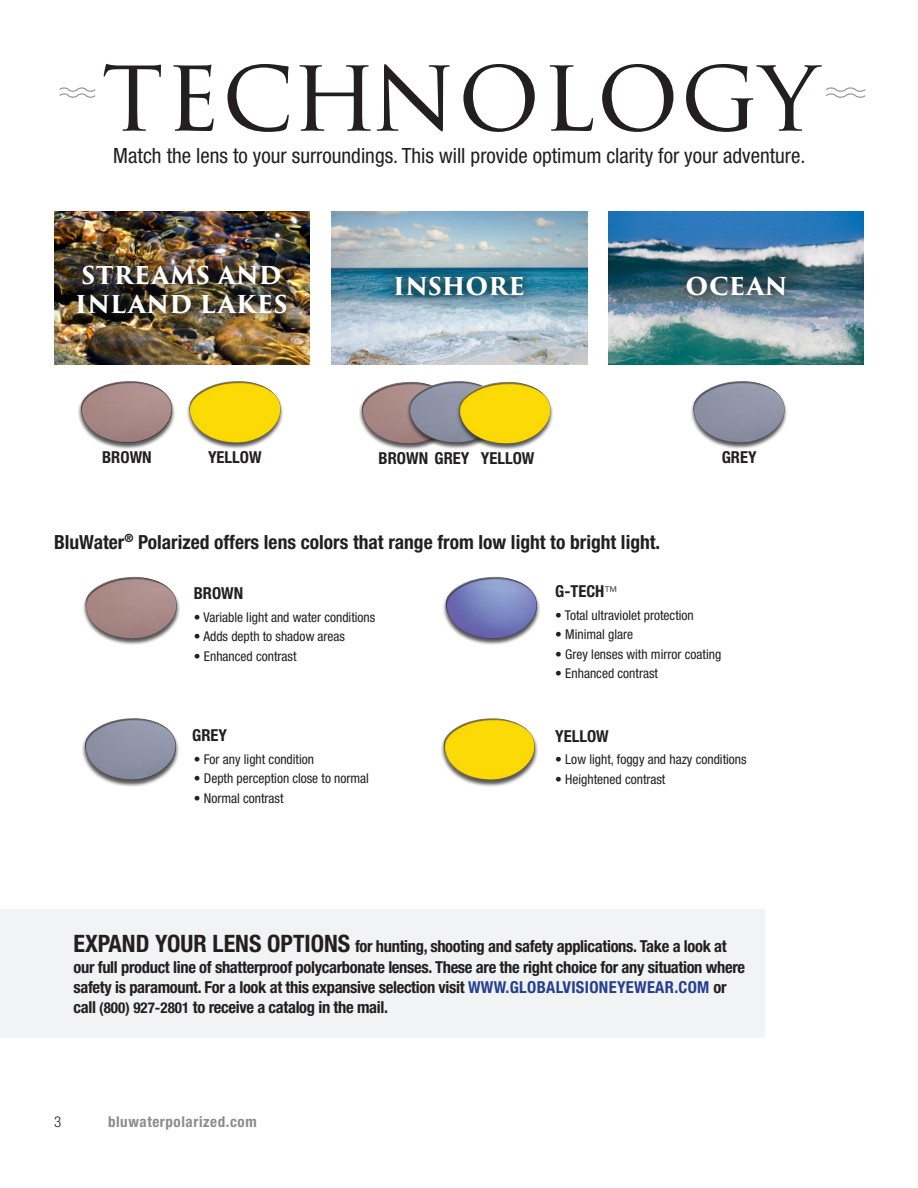
<style>
.page{position:relative;width:918px;height:1188px;background:#fff}
.page>*{position:absolute;margin:0;border:0;box-sizing:border-box;transform-origin:0 0}
.Paragraph_Descriptio{font:102px "Trajan Pro 3";letter-spacing:.015em;color:#231f20}
.t1{font:700 24px/28.8px "Trajan Pro 3";letter-spacing:.02em;color:#fff}
.Paragraph_Descriptio-2{font:condensed 21px "Helvetica Neue LT Std";color:#231f20}
.Paragraph_Descriptio-3{font:700 condensed 19.5px "Helvetica Neue LT Std";color:#231f20}
.Benefits_Title{font:700 condensed 16.5px/20.2px "Helvetica Neue LT Std";letter-spacing:-.02em;color:#231f20}
.Benefits_Title-2{font:700 condensed 16.5px "Helvetica Neue LT Std";color:#231f20}
.t2{font:700 condensed 15px "Helvetica Neue LT Std";letter-spacing:.04em;color:#8a8c8f}
.t3{font:300 condensed 15px "Helvetica Neue LT Std";color:#231f20}
.Paragraph_Descriptio-4{font:condensed 13.5px "Helvetica Neue LT Std";color:#231f20}
.s1{font-weight:300;font-size:13.5px}
.s2{font-size:24px}
.s3{color:#253f8e}
.s4{font-size:15px}
</style>
<div class="page">
<img style="left:54px;top:211px;width:256px;height:154px">
<img style="left:331px;top:211px;width:256px;height:154px">
<img style="left:608px;top:211px;width:256px;height:154px">
<div style="left:64px;top:251px;width:236px;height:77px;background:#231f20;opacity:.75"></div>
<div style="left:186px;top:381px;width:98px;height:69px;background:#231f20;opacity:.75"></div>
<img style="left:189px;top:381px;width:92px;height:62px">
<div style="left:78px;top:381px;width:98px;height:69px;background:#231f20;opacity:.75"></div>
<img style="left:81px;top:381px;width:91px;height:62px">
<div style="left:690px;top:381px;width:98px;height:69px;background:#231f20;opacity:.75"></div>
<img style="left:693px;top:381px;width:92px;height:62px">
<div style="left:359px;top:382px;width:98px;height:69px;background:#231f20;opacity:.75"></div>
<img style="left:362px;top:382px;width:44px;height:62px">
<div style="left:406px;top:381px;width:98px;height:69px;background:#231f20;opacity:.75"></div>
<img style="left:409px;top:381px;width:92px;height:62px">
<div style="left:456px;top:382px;width:98px;height:69px;background:#231f20;opacity:.75"></div>
<img style="left:459px;top:382px;width:91px;height:62px">
<div style="left:0;top:909px;width:765px;height:129px;background:#f2f3f4"></div>
<div style="left:82px;top:719px;width:98px;height:68px;background:#231f20;opacity:.75"></div>
<img style="left:85px;top:718px;width:91px;height:62px">
<div style="left:82px;top:577px;width:98px;height:69px;background:#231f20;opacity:.75"></div>
<img style="left:86px;top:577px;width:91px;height:62px">
<div style="left:440px;top:719px;width:98px;height:68px;background:#231f20;opacity:.75"></div>
<img style="left:444px;top:718px;width:91px;height:62px">
<div style="left:443px;top:577px;width:97px;height:69px;background:#231f20;opacity:.75"></div>
<img style="left:446px;top:577px;width:91px;height:62px">
<div style="left:382px;top:262px;width:155px;height:48px;background:#231f20;opacity:.75"></div>
<div style="left:672px;top:262px;width:128px;height:48px;background:#231f20;opacity:.75"></div>
<svg style="left:59px;top:87px;width:37px;height:11px"></svg>
<svg style="left:826px;top:87px;width:40px;height:11px"></svg>
<p class="Paragraph_Descriptio" style="left:102px;top:24px;width:718px">TECHNOLOGY</p>
<p class="Paragraph_Descriptio-2" style="left:113px;top:143px;width:694px">Match the lens to your surroundings. This will provide optimum clarity for your adventure.</p>
<p class="t1" style="left:75px;top:262px;width:214px">STREAMS AND<br>INLAND LAKES</p>
<p class="t1" style="left:393px;top:272px;width:133px">INSHORE</p>
<p class="t1" style="left:686px;top:272px;width:103px">OCEAN</p>
<p class="Benefits_Title" style="left:102px;top:447px;width:51px">BROWN</p>
<p class="Benefits_Title" style="left:208px;top:447px;width:55px">YELLOW</p>
<p class="Benefits_Title-2" style="left:379px;top:448px;width:92px">BROWN GREY</p>
<p class="Benefits_Title" style="left:481px;top:448px;width:55px">YELLOW</p>
<p class="Benefits_Title" style="left:722px;top:447px;width:36px">GREY</p>
<p class="Paragraph_Descriptio-3" style="left:54px;top:530px;width:608px">BluWater<sup>®</sup> Polarized offers lens colors that range from low light to bright light.</p>
<p class="Benefits_Title" style="left:194px;top:583px;width:51px">BROWN</p>
<p class="Benefits_Title" style="left:555px;top:581px;width:64px">G-TECH<span class="s1">™</span></p>
<p class="Paragraph_Descriptio-4" style="left:194px;top:609px;width:183px">• Variable light and water conditions</p>
<p class="Paragraph_Descriptio-4" style="left:194px;top:629px;width:153px">• Adds depth to shadow areas</p>
<p class="Paragraph_Descriptio-4" style="left:194px;top:648px;width:104px">• Enhanced contrast</p>
<p class="Paragraph_Descriptio-4" style="left:555px;top:607px;width:140px">• Total ultraviolet protection</p>
<p class="Paragraph_Descriptio-4" style="left:555px;top:627px;width:79px">• Minimal glare</p>
<p class="Paragraph_Descriptio-4" style="left:555px;top:646px;width:168px">• Grey lenses with mirror coating</p>
<p class="Paragraph_Descriptio-4" style="left:555px;top:666px;width:104px">• Enhanced contrast</p>
<p class="Benefits_Title" style="left:192px;top:725px;width:36px">GREY</p>
<p class="Benefits_Title" style="left:555px;top:726px;width:55px">YELLOW</p>
<p class="Paragraph_Descriptio-4" style="left:194px;top:751px;width:122px">• For any light condition</p>
<p class="Paragraph_Descriptio-4" style="left:194px;top:771px;width:177px">• Depth perception close to normal</p>
<p class="Paragraph_Descriptio-4" style="left:194px;top:790px;width:91px">• Normal contrast</p>
<p class="Paragraph_Descriptio-4" style="left:555px;top:752px;width:193px">• Low light, foggy and hazy conditions</p>
<p class="Paragraph_Descriptio-4" style="left:555px;top:771px;width:112px">• Heightened contrast</p>
<p class="Benefits_Title" style="left:74px;top:936px;width:673px"><span class="s2">EXPAND YOUR LENS OPTIONS</span> for hunting, shooting and safety applications. Take a look at our full product line of shatterproof polycarbonate lenses. These are the right choice for any situation where safety is paramount. For a look at this expansive selection visit <span class="s3">WWW.GLOBALVISIONEYEWEAR.COM</span> or call <span class="s4">(800) 927-2801</span> to receive a catalog in the mail.</p>
<p class="t3" style="left:54px;top:1114px;width:9px">3</p>
<p class="t2" style="left:108px;top:1113px;width:150px">bluwaterpolarized.com</p>
</div>
